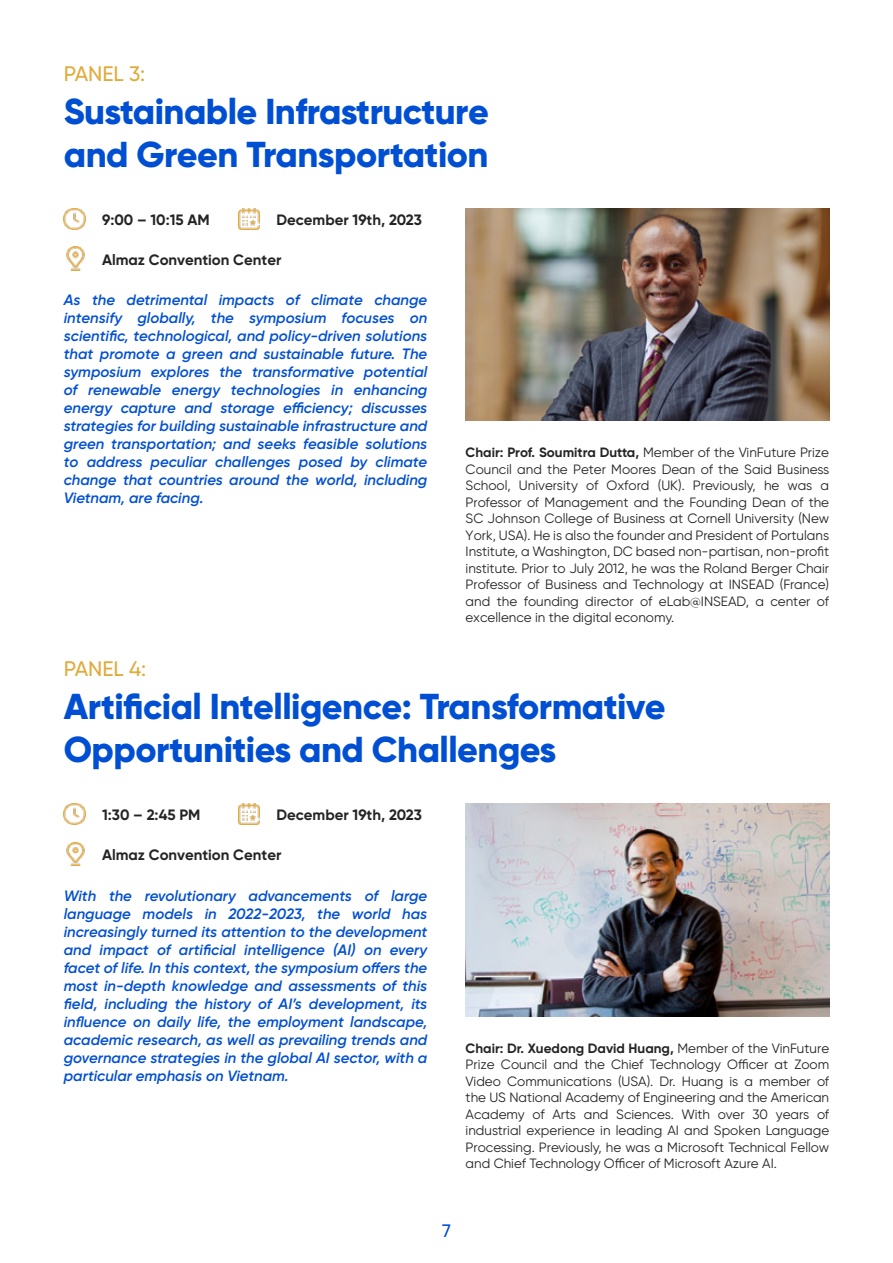
<style>
.page{position:relative;width:893px;height:1263px;background:#fff}
.page>*{position:absolute;margin:0;border:0;box-sizing:border-box;transform-origin:0 0}
.t1{font:36px/43.2px "SVN Gilroy X Bold";letter-spacing:-.015em;color:#004fd3}
.t2{font:500 21px "SVN Gilroy";color:#e1aa3c}
.t3{font:500 18px "SVN Gilroy";color:#004fd3}
.t4{font:italic 600 15px/18px "SVN Gilroy";color:#004fd3;text-align:justify}
.t5{font:700 15px "SVN Gilroy";color:#242424}
.t6{font:13.5px/16.5px "SVN Gilroy";color:#242424;text-align:justify}
.s1{font-weight:700}
</style>
<div class="page">
<img style="left:64px;top:208px;width:21px;height:22px">
<img style="left:64px;top:804px;width:21px;height:21px">
<img style="left:238px;top:208px;width:21px;height:22px">
<img style="left:238px;top:804px;width:21px;height:21px">
<img style="left:66px;top:247px;width:19px;height:23px">
<img style="left:66px;top:842px;width:19px;height:23px">
<img style="left:466px;top:208px;width:363px;height:213px">
<img style="left:466px;top:804px;width:363px;height:212px">
<h2 class="t2" style="left:64px;top:58px;width:83px">PANEL 3:</h2>
<h1 class="t1" style="left:64px;top:88px;width:427px">Sustainable Infrastructure and Green Transportation</h1>
<p class="t5" style="left:102px;top:209px;width:109px">9:00 – 10:15 AM</p>
<p class="t5" style="left:276px;top:209px;width:147px">December 19th, 2023</p>
<p class="t5" style="left:102px;top:249px;width:181px">Almaz Convention Center</p>
<p class="t4" style="left:64px;top:290px;width:365px">As the detrimental impacts of climate change intensify globally, the symposium focuses on scientific, technological, and policy-driven solutions that promote a green and sustainable future. The symposium explores the transformative potential of renewable energy technologies in enhancing energy capture and storage efficiency; discusses strategies for building sustainable infrastructure and green transportation; and seeks feasible solutions to address peculiar challenges posed by climate change that countries around the world, including Vietnam, are facing.</p>
<p class="t6" style="left:466px;top:443px;width:365px"><span class="s1">Chair: Prof. Soumitra Dutta,</span> Member of the VinFuture Prize Council and the Peter Moores Dean of the Said Business School, University of Oxford (UK). Previously, he was a Professor of Management and the Founding Dean of the SC Johnson College of Business at Cornell University (New York, USA). He is also the founder and President of Portulans Institute, a Washington, DC based non-partisan, non-profit institute. Prior to July 2012, he was the Roland Berger Chair Professor of Business and Technology at INSEAD (France) and the founding director of eLab@INSEAD, a center of excellence in the digital economy.</p>
<h2 class="t2" style="left:64px;top:653px;width:84px">PANEL 4:</h2>
<h1 class="t1" style="left:64px;top:683px;width:604px">Artificial Intelligence: Transformative<br>Opportunities and Challenges</h1>
<p class="t5" style="left:102px;top:804px;width:100px">1:30 – 2:45 PM</p>
<p class="t5" style="left:276px;top:804px;width:147px">December 19th, 2023</p>
<p class="t5" style="left:102px;top:844px;width:181px">Almaz Convention Center</p>
<p class="t4" style="left:64px;top:885px;width:365px">With the revolutionary advancements of large language models in 2022-2023, the world has increasingly turned its attention to the development and impact of artificial intelligence (AI) on every facet of life. In this context, the symposium offers the most in-depth knowledge and assessments of this field, including the history of AI’s development, its influence on daily life, the employment landscape, academic research, as well as prevailing trends and governance strategies in the global AI sector, with a particular emphasis on Vietnam.</p>
<p class="t6" style="left:466px;top:1039px;width:365px"><span class="s1">Chair: Dr. Xuedong David Huang,</span> Member of the VinFuture Prize Council and the Chief Technology Officer at Zoom Video Communications (USA). Dr. Huang is a member of the US National Academy of Engineering and the American Academy of Arts and Sciences. With over 30 years of industrial experience in leading AI and Spoken Language Processing. Previously, he was a Microsoft Technical Fellow and Chief Technology Officer of Microsoft Azure AI.</p>
<p class="t3" style="left:442px;top:1218px;width:10px">7</p>
</div>
